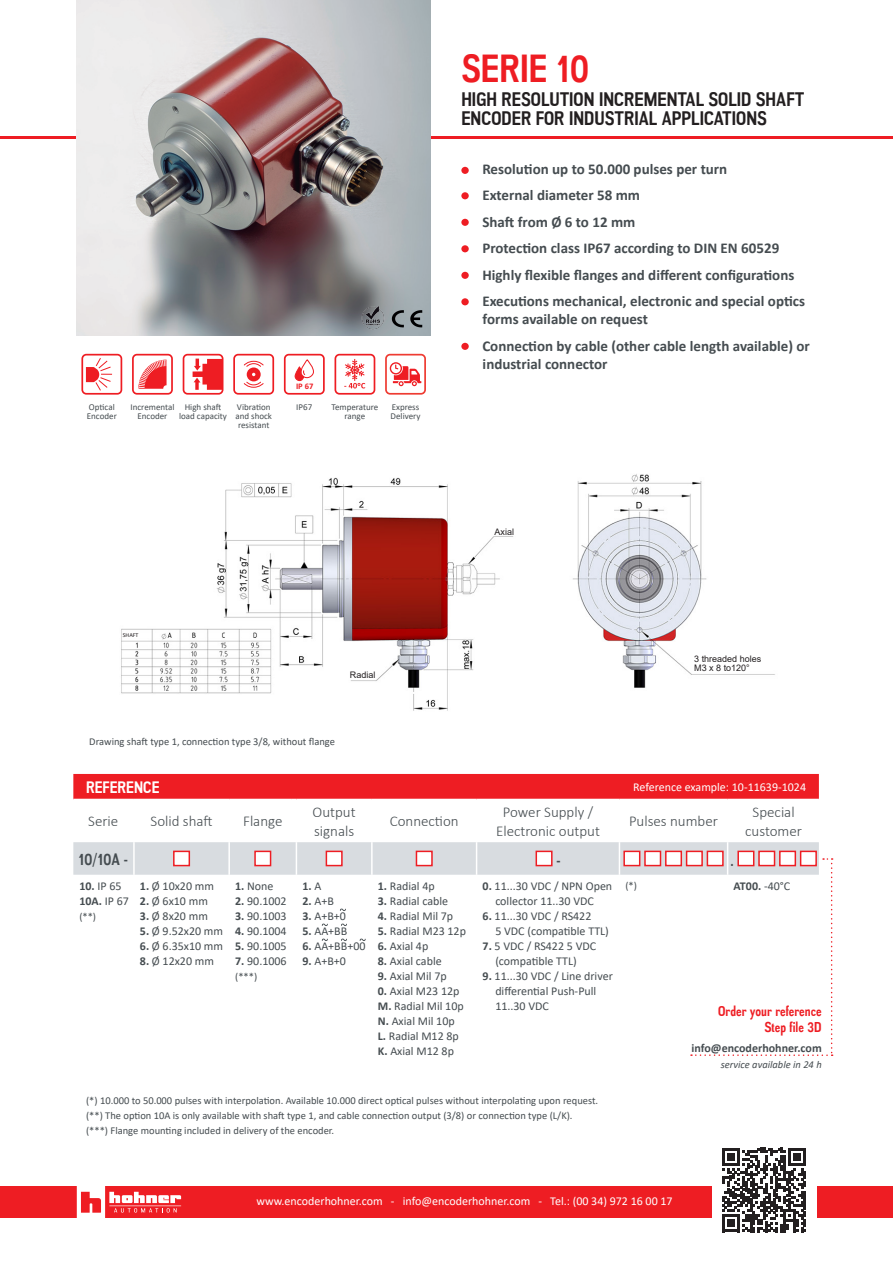
<style>
.page{position:relative;width:893px;height:1263px;background:#fff}
.page>*{position:absolute;margin:0;border:0;box-sizing:border-box;transform-origin:0 0}
.t1{font:700 39px "Akazan";color:#ee1d23}
.t2{font:700 19.5px/19.5px "Akazan";color:#231f20}
.t3{font:700 16.5px "Akazan";color:#fff}
.t4{font:700 16.5px "Akazan";color:#454c50}
.t5{font:700 15px/26.5px "Calibri";color:#454c50}
.t6{font:300 15px/19.5px "Calibri";color:#454c50;text-align:center}
.t7{font:700 14.25px/16.5px "Akazan";color:#ee1d23;text-align:right}
.t8{font:12px/15px "Calibri";color:#454c50}
.t9{font:12px "Calibri";color:#fff}
.t10{font:700 12px "Calibri";color:#454c50}
.t11{font:10.5px/15px "Calibri";color:#454c50}
.t12{font:italic 10.5px "Calibri";color:#454c50}
.t13{font:9px/9px "Calibri";color:#454c50}
.t14{font:9px/9px "Arial";color:#231f20}
.t15{font:700 8.55px "Calibri";color:#ee1d23}
.t16{font:6px "Calibri";color:#231f20}
.s1{font-weight:700}
.s2{font-weight:400}
</style>
<div class="page">
<hr style="left:0;top:136px;width:893px;height:3px;background:#ee1d23">
<div style="left:0;top:1186px;width:893px;height:32px;background:#ee1d23"></div>
<svg style="left:77px;top:1186px;width:104px;height:32px"></svg>
<div style="left:461px;top:167px;width:8px;height:7px;background:#ee1d23;border-radius:50%"></div>
<div style="left:461px;top:192px;width:8px;height:7px;background:#ee1d23;border-radius:50%"></div>
<div style="left:461px;top:219px;width:8px;height:7px;background:#ee1d23;border-radius:50%"></div>
<div style="left:461px;top:245px;width:8px;height:7px;background:#ee1d23;border-radius:50%"></div>
<div style="left:461px;top:272px;width:8px;height:7px;background:#ee1d23;border-radius:50%"></div>
<div style="left:461px;top:298px;width:8px;height:7px;background:#ee1d23;border-radius:50%"></div>
<div style="left:461px;top:343px;width:8px;height:7px;background:#ee1d23;border-radius:50%"></div>
<img style="left:77px;top:0;width:354px;height:335px">
<svg style="left:392px;top:310px;width:12px;height:17px"></svg>
<svg style="left:410px;top:310px;width:12px;height:17px"></svg>
<img style="left:361px;top:306px;width:23px;height:24px">
<div style="left:73px;top:774px;width:746px;height:26px;background:#ee1d23"></div>
<hr style="left:296px;top:799px;width:76px;height:1px;background:#fff">
<hr style="left:372px;top:799px;width:105px;height:1px;background:#fff">
<hr style="left:477px;top:799px;width:142px;height:1px;background:#fff">
<hr style="left:619px;top:799px;width:109px;height:1px;background:#fff">
<hr style="left:728px;top:799px;width:91px;height:1px;background:#fff">
<svg style="left:73px;top:842px;width:760px;height:214px"></svg>
<div style="left:712px;top:1137px;width:104px;height:105px;background:#fff"></div>
<svg style="left:722px;top:1148px;width:84px;height:84px"></svg>
<div style="left:81px;top:354px;width:41px;height:41px;border:2px solid #ee1d23;border-radius:4px"></div>
<svg style="left:86px;top:358px;width:27px;height:33px"></svg>
<div style="left:132px;top:354px;width:41px;height:41px;border:2px solid #ee1d23;border-radius:4px"></div>
<svg style="left:138px;top:360px;width:29px;height:29px"></svg>
<div style="left:183px;top:354px;width:40px;height:41px;border:2px solid #ee1d23;border-radius:4px"></div>
<svg style="left:193px;top:359px;width:30px;height:31px"></svg>
<div style="left:233px;top:354px;width:41px;height:41px;border:2px solid #ee1d23;border-radius:4px"></div>
<svg style="left:244px;top:361px;width:20px;height:27px"></svg>
<div style="left:284px;top:354px;width:41px;height:41px;border:2px solid #ee1d23;border-radius:4px"></div>
<svg style="left:294px;top:360px;width:20px;height:22px"></svg>
<div style="left:334px;top:354px;width:41px;height:41px;border:2px solid #ee1d23;border-radius:4px"></div>
<svg style="left:344px;top:359px;width:21px;height:29px"></svg>
<div style="left:385px;top:354px;width:41px;height:41px;border:2px solid #ee3b32;border-radius:4px"></div>
<svg style="left:390px;top:362px;width:31px;height:24px"></svg>
<img style="left:121px;top:474px;width:654px;height:237px">
<h1 class="t1" style="left:461px;top:47px;width:130px">SERIE 10</h1>
<h2 class="t2" style="left:461px;top:90px;width:344px">HIGH RESOLUTION INCREMENTAL SOLID SHAFT<br>ENCODER FOR INDUSTRIAL APPLICATIONS</h2>
<p class="t15" style="left:296px;top:381px;width:19px">IP 67</p>
<p class="t13" style="left:87px;top:402px;width:31px">Optical<br>Encoder</p>
<p class="t13" style="left:131px;top:402px;width:45px;text-align:center">Incremental<br>Encoder</p>
<p class="t13" style="left:179px;top:402px;width:49px;text-align:center">High shaft load capacity</p>
<p class="t13" style="left:235px;top:402px;width:38px">Vibration and shock resistant</p>
<p class="t13" style="left:296px;top:402px;width:18px">IP67</p>
<p class="t13" style="left:331px;top:402px;width:48px;text-align:center">Temperature range</p>
<p class="t13" style="left:391px;top:402px;width:31px">Express<br>Delivery</p>
<p class="t16" style="left:123px;top:631px;width:17px">SHAFT</p>
<p class="t14" style="left:350px;top:670px;width:27px">Radial</p>
<p class="t11" style="left:89px;top:734px;width:247px">Drawing shaft type 1, connection type 3/8, without flange</p>
<p class="t5" style="left:482px;top:155px;width:324px">Resolution up to 50.000 pulses per turn<br>External diameter 58 mm<br>Shaft from Ø 6 to 12 mm<br>Protection class IP67 according to DIN EN 60529<br>Highly flexible flanges and different configurations Executions mechanical, electronic and special optics</p>
<p class="t5" style="left:482px;top:306px;width:329px">forms available on request<br>Connection by cable (other cable length available) or</p>
<p class="t5" style="left:483px;top:350px;width:126px">industrial connector</p>
<p class="t14" style="left:495px;top:528px;width:21px">Axial</p>
<p class="t14" style="left:694px;top:655px;width:69px">3 threaded holes<br>M3 x 8 to120°</p>
<h3 class="t3" style="left:86px;top:778px;width:75px">REFERENCE</h3>
<p class="t9" style="left:633px;top:779px;width:174px">Reference example: 10-11639-1024</p>
<p class="t6" style="left:88px;top:811px;width:32px">Serie</p>
<p class="t6" style="left:151px;top:811px;width:64px">Solid shaft</p>
<p class="t6" style="left:243px;top:811px;width:41px">Flange</p>
<p class="t6" style="left:313px;top:802px;width:45px;text-align:left">Output signals</p>
<p class="t6" style="left:390px;top:811px;width:70px">Connection</p>
<p class="t6" style="left:496px;top:802px;width:106px">Power Supply /<br>Electronic output</p>
<p class="t6" style="left:629px;top:811px;width:90px">Pulses number</p>
<p class="t6" style="left:745px;top:802px;width:58px">Special customer</p>
<h3 class="t4" style="left:78px;top:850px;width:51px">10/10A -</h3>
<h3 class="t4" style="left:556px;top:851px;width:6px">-</h3>
<h3 class="t4" style="left:730px;top:851px;width:5px">.</h3>
<p class="t8" style="left:79px;top:878px;width:51px"><span class="s1">10.</span> IP 65<br><span class="s1">10A.</span> IP 67</p>
<p class="t11" style="left:79px;top:908px;width:18px">(**)</p>
<p class="t8" style="left:140px;top:878px;width:76px"><span class="s1">1.</span> Ø 10x20 mm</p>
<p class="t8" style="left:140px;top:893px;width:70px"><span class="s1">2.</span> Ø 6x10 mm</p>
<p class="t8" style="left:140px;top:908px;width:70px"><span class="s1">3.</span> Ø 8x20 mm</p>
<p class="t8" style="left:140px;top:923px;width:85px"><span class="s1">5.</span> Ø 9.52x20 mm</p>
<p class="t8" style="left:140px;top:938px;width:85px"><span class="s1">6.</span> Ø 6.35x10 mm</p>
<p class="t8" style="left:140px;top:953px;width:76px"><span class="s1">8.</span> Ø 12x20 mm</p>
<p class="t8" style="left:483px;top:878px;width:131px;text-align:center"><span class="s1">0.</span> 11...30 VDC / NPN Open collector 11..30 VDC</p>
<p class="t8" style="left:495px;top:908px;width:115px;text-indent:-13px"><span class="s1">6.</span> 11...30 VDC / RS422<br>5 VDC (compatible TTL)</p>
<p class="t8" style="left:483px;top:938px;width:115px;text-align:center"><span class="s1">7.</span> 5 VDC / RS422 5 VDC (compatible TTL)</p>
<p class="t8" style="left:495px;top:968px;width:119px;text-indent:-13px"><span class="s1">9.</span> 11...30 VDC / Line driver differential Push-Pull<br>11..30 VDC</p>
<p class="t11" style="left:625px;top:877px;width:13px">(*)</p>
<p class="t10" style="left:734px;top:877px;width:58px">AT00. <span class="s2">-40°C</span></p>
<p class="t8" style="left:378px;top:878px;width:58px"><span class="s1">1.</span> Radial 4p</p>
<p class="t8" style="left:378px;top:893px;width:72px"><span class="s1">3.</span> Radial cable</p>
<p class="t8" style="left:378px;top:908px;width:77px"><span class="s1">4.</span> Radial Mil 7p</p>
<p class="t8" style="left:378px;top:923px;width:90px"><span class="s1">5.</span> Radial M23 12p</p>
<p class="t8" style="left:378px;top:938px;width:52px"><span class="s1">6.</span> Axial 4p</p>
<p class="t8" style="left:378px;top:953px;width:65px"><span class="s1">8.</span> Axial cable</p>
<p class="t8" style="left:378px;top:968px;width:70px"><span class="s1">9.</span> Axial Mil 7p</p>
<p class="t8" style="left:378px;top:983px;width:87px"><span class="s1">0.</span> Axial M23 12p<br><span class="s1">M.</span> Radial Mil 10p<br><span class="s1">N.</span> Axial Mil 10p<br><span class="s1">L.</span> Radial M12 8p<br><span class="s1">K.</span> Axial M12 8p</p>
<p class="t8" style="left:235px;top:878px;width:40px"><span class="s1">1.</span> None</p>
<p class="t8" style="left:235px;top:893px;width:53px"><span class="s1">2.</span> 90.1002</p>
<p class="t8" style="left:235px;top:908px;width:53px"><span class="s1">3.</span> 90.1003</p>
<p class="t8" style="left:235px;top:923px;width:53px"><span class="s1">4.</span> 90.1004</p>
<p class="t8" style="left:235px;top:938px;width:53px"><span class="s1">5.</span> 90.1005</p>
<p class="t8" style="left:235px;top:953px;width:53px"><span class="s1">7.</span> 90.1006</p>
<p class="t11" style="left:235px;top:968px;width:24px">(***)</p>
<p class="t10" style="left:302px;top:877px;width:20px">1. <span class="s2">A</span></p>
<p class="t8" style="left:302px;top:893px;width:33px"><span class="s1">2.</span> A+B</p>
<p class="t8" style="left:302px;top:908px;width:45px"><span class="s1">3.</span> A+B+0</p>
<p class="t8" style="left:302px;top:923px;width:46px"><span class="s1">5.</span> AA+BB</p>
<p class="t8" style="left:302px;top:938px;width:65px"><span class="s1">6.</span> AA+BB+00</p>
<p class="t8" style="left:302px;top:953px;width:45px"><span class="s1">9.</span> A+B+0</p>
<p class="t7" style="left:718px;top:1003px;width:105px">Order your reference<br>Step file 3D</p>
<p class="t10" style="left:691px;top:1039px;width:132px">info@encoderhohner.com</p>
<p class="t12" style="left:721px;top:1057px;width:103px">service available in 24 h</p>
<p class="t11" style="left:86px;top:1093px;width:514px">(*) 10.000 to 50.000 pulses with interpolation. Available 10.000 direct optical pulses without interpolating upon request. (**) The option 10A is only available with shaft type 1, and cable connection output (3/8) or connection type (L/K).<br>(***) Flange mounting included in delivery of the encoder.</p>
<p class="t9" style="left:257px;top:1193px;width:418px">www.encoderhohner.com - info@encoderhohner.com - Tel.: (00 34) 972 16 00 17</p>
</div>
